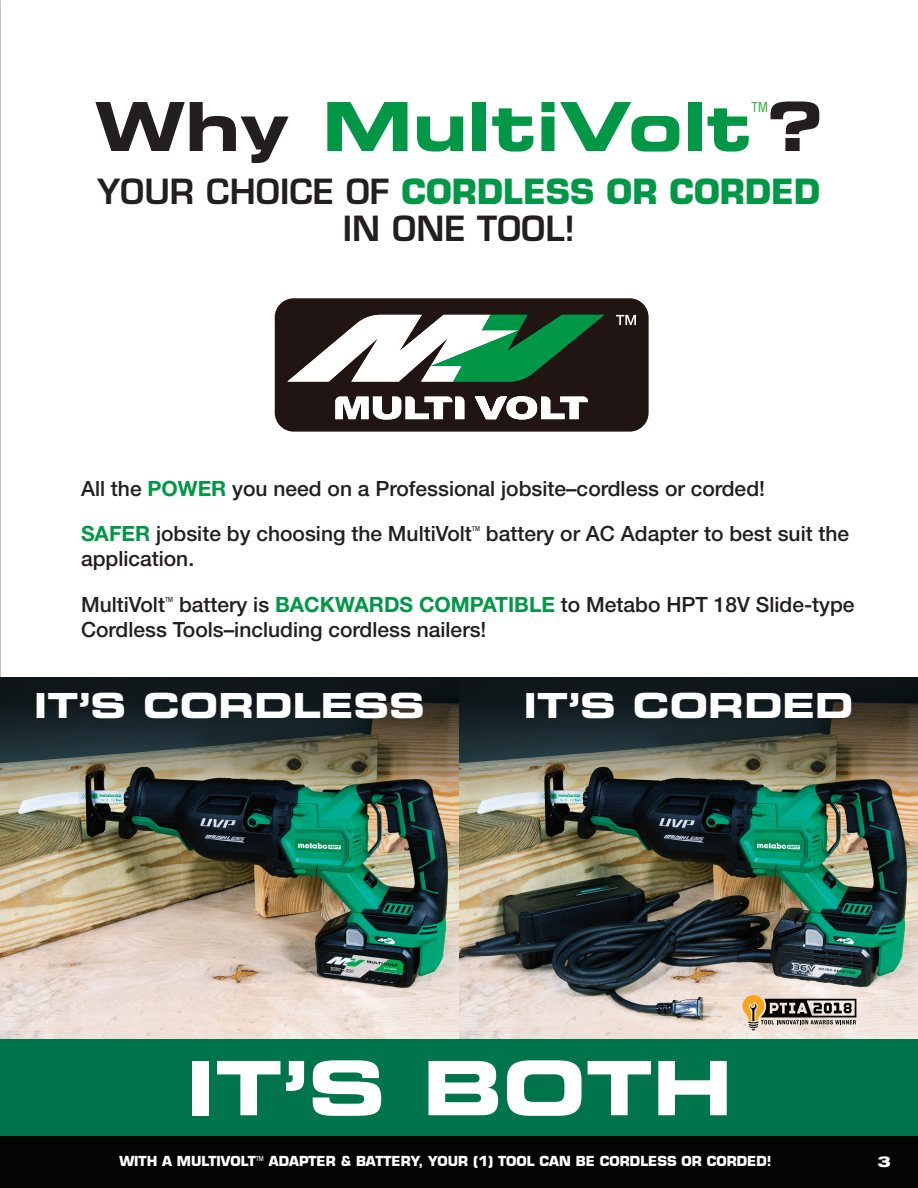
<style>
.page{position:relative;width:918px;height:1188px;background:#fff}
.page>*{position:absolute;margin:0;border:0;box-sizing:border-box;transform-origin:0 0}
.t1{font:75px "Eurostile LT Std Bold Ex 2";color:#fff}
.t2{font:67.65px "Eurostile LT Std Bold Ex 2";color:#009847}
.t3{font:34.65px "Eurostile LT Std Bold Ex 2";color:#fff}
.t4{font:700 33.9px "Eurostile LT Std";color:#009847}
.t5{font:600 33.9px "Eurostile LT Std";color:#231f20}
.t6{font:500 21px/25.2px "Helvetica Neue LT Std";color:#231f20}
.t7{font:800 expanded 15px "Helvetica Neue LT Std";color:#fff}
.t8{font:condensed 13.95px "Helvetica Neue LT Std";color:#40ae49}
.t9{font:700 13.5px "Eurostile LT Std";color:#fff}
.t10{font:condensed 7.05px "Helvetica Neue LT Std";color:#231f20}
.s1{color:#231f20}
.s2{font-weight:600;color:#231f20}
.s3{font-weight:700;color:#009847}
</style>
<div class="page">
<div style="left:0;top:1134px;width:918px;height:54px;background:#040503"></div>
<img style="left:0;top:806px;width:918px;height:233px">
<div style="left:0;top:1039px;width:918px;height:96px;background:#00754b"></div>
<img style="left:459px;top:677px;width:459px;height:129px">
<img style="left:0;top:677px;width:459px;height:129px">
<svg style="left:743px;top:995px;width:113px;height:36px"></svg>
<div style="left:275px;top:298px;width:374px;height:134px;background:#201512;border-radius:19px"></div>
<svg style="left:335px;top:397px;width:129px;height:23px"></svg>
<svg style="left:475px;top:396px;width:113px;height:24px"></svg>
<svg style="left:287px;top:315px;width:317px;height:67px"></svg>
<svg style="left:616px;top:315px;width:20px;height:10px"></svg>
<p class="t2" style="left:95px;top:79px;width:730px"><span class="s1">Why</span> MultiVolt <span class="s1">?</span></p>
<p class="t8" style="left:752px;top:99px;width:18px">TM</p>
<p class="t4" style="left:98px;top:171px;width:724px"><span class="s2">YOUR CHOICE OF</span> CORDLESS OR CORDED</p>
<p class="t5" style="left:343px;top:207px;width:234px">IN ONE TOOL!</p>
<p class="t6" style="left:81px;top:475px;width:686px">All the <span class="s3">POWER</span> you need on a Professional jobsite–cordless or corded!</p>
<p class="t6" style="left:81px;top:521px;width:392px"><span class="s3">SAFER</span> jobsite by choosing the MultiVolt</p>
<p class="t10" style="left:472px;top:524px;width:10px">TM</p>
<p class="t6" style="left:486px;top:521px;width:365px">battery or AC Adapter to best suit the</p>
<p class="t6" style="left:81px;top:546px;width:115px">application.</p>
<p class="t6" style="left:81px;top:591px;width:86px">MultiVolt</p>
<p class="t10" style="left:165px;top:595px;width:10px">TM</p>
<p class="t6" style="left:81px;top:591px;width:775px;text-indent:98px">battery is <span class="s3">BACKWARDS COMPATIBLE</span> to Metabo HPT 18V Slide-type<br>Cordless Tools–including cordless nailers!</p>
<p class="t3" style="left:34px;top:681px;width:393px">IT’S CORDLESS</p>
<p class="t3" style="left:524px;top:681px;width:331px">IT’S CORDED</p>
<p class="t1" style="left:186px;top:1035px;width:548px">IT’S BOTH</p>
<p class="t9" style="left:119px;top:1153px;width:654px">WITH A MULTIVOLT<sup>TM</sup> ADAPTER &amp; BATTERY, YOUR (1) TOOL CAN BE CORDLESS OR CORDED!</p>
<p class="t7" style="left:877px;top:1152px;width:15px">3</p>
</div>
